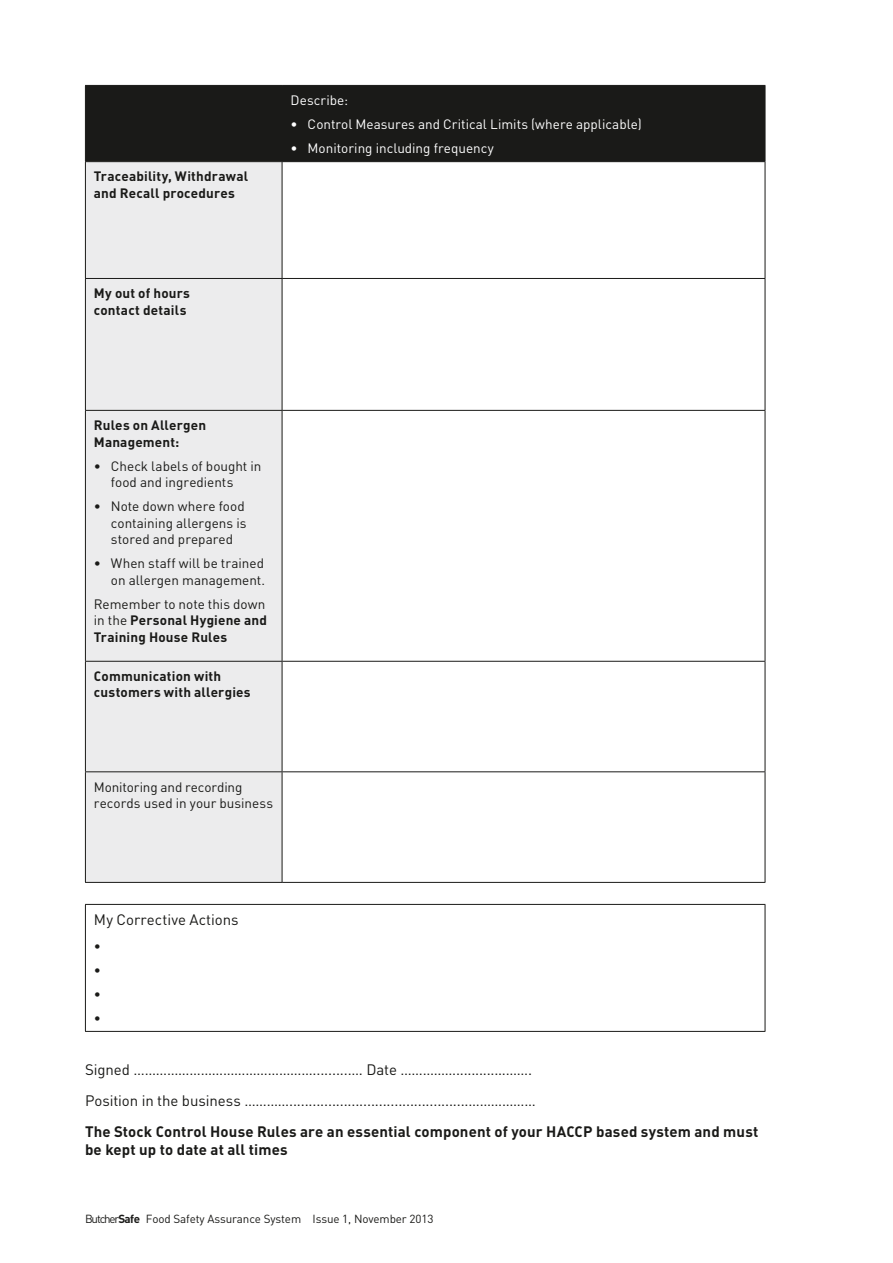
<style>
.page{position:relative;width:893px;height:1263px;background:#fff}
.page>*{position:absolute;margin:0;border:0;box-sizing:border-box;transform-origin:0 0}
.Normal_NO_INDENT{font:15px "DIN";letter-spacing:-.005em;color:#1a1a18}
.Normal_NO_INDENT-2{font:700 15px/18px "DIN";letter-spacing:.01em;color:#1a1a18}
.Box_Text{font:15px "DIN";color:#1a1a18}
.Table_Copy{font:700 13.5px/16.5px "DIN";letter-spacing:.015em;color:#1a1a18}
.Table_Copy-2{font:13.5px/16.5px "DIN";color:#1a1a18}
.Table_Copy-3{font:13.5px "DIN";color:#fff}
.t1{font:11.7px "DIN";letter-spacing:-.01em;color:#1a1a18}
.s1{font-weight:400}
.s2{font-weight:700}
</style>
<div class="page">
<div style="left:86px;top:86px;width:679px;height:75px;background:#1a1a18"></div>
<div style="left:86px;top:162px;width:196px;height:720px;background:#ececed"></div>
<hr style="left:282px;top:86px;width:1px;height:75px;background:#1a1a18">
<hr style="left:765px;top:86px;width:1px;height:75px;background:#1a1a18">
<hr style="left:85px;top:85px;width:197px;height:1px;background:#1a1a18">
<hr style="left:85px;top:86px;width:1px;height:75px;background:#1a1a18">
<hr style="left:282px;top:85px;width:483px;height:1px;background:#1a1a18">
<hr style="left:85px;top:161px;width:197px;height:1px;background:#1a1a18">
<hr style="left:85px;top:162px;width:1px;height:116px;background:#1a1a18">
<hr style="left:282px;top:161px;width:483px;height:1px;background:#1a1a18">
<hr style="left:282px;top:162px;width:1px;height:116px;background:#1a1a18">
<hr style="left:765px;top:162px;width:1px;height:116px;background:#1a1a18">
<hr style="left:85px;top:278px;width:197px;height:1px;background:#1a1a18">
<hr style="left:85px;top:279px;width:1px;height:131px;background:#1a1a18">
<hr style="left:282px;top:278px;width:483px;height:1px;background:#1a1a18">
<hr style="left:282px;top:279px;width:1px;height:131px;background:#1a1a18">
<hr style="left:765px;top:279px;width:1px;height:131px;background:#1a1a18">
<hr style="left:85px;top:410px;width:197px;height:1px;background:#1a1a18">
<hr style="left:85px;top:411px;width:1px;height:250px;background:#1a1a18">
<hr style="left:282px;top:410px;width:483px;height:1px;background:#1a1a18">
<hr style="left:282px;top:411px;width:1px;height:250px;background:#1a1a18">
<hr style="left:765px;top:411px;width:1px;height:250px;background:#1a1a18">
<hr style="left:85px;top:661px;width:197px;height:1px;background:#1a1a18">
<hr style="left:85px;top:662px;width:1px;height:109px;background:#1a1a18">
<hr style="left:282px;top:661px;width:483px;height:1px;background:#1a1a18">
<hr style="left:282px;top:662px;width:1px;height:109px;background:#1a1a18">
<hr style="left:765px;top:662px;width:1px;height:109px;background:#1a1a18">
<hr style="left:85px;top:771px;width:197px;height:1px;background:#1a1a18">
<hr style="left:85px;top:772px;width:1px;height:110px;background:#1a1a18">
<hr style="left:282px;top:771px;width:483px;height:1px;background:#1a1a18">
<hr style="left:282px;top:772px;width:1px;height:110px;background:#1a1a18">
<hr style="left:765px;top:772px;width:1px;height:110px;background:#1a1a18">
<hr style="left:85px;top:882px;width:197px;height:1px;background:#1a1a18">
<hr style="left:282px;top:882px;width:483px;height:1px;background:#1a1a18">
<hr style="left:85px;top:904px;width:680px;height:1px;background:#1a1a18">
<hr style="left:85px;top:905px;width:1px;height:126px;background:#1a1a18">
<hr style="left:765px;top:905px;width:1px;height:126px;background:#1a1a18">
<hr style="left:85px;top:1031px;width:680px;height:1px;background:#1a1a18">
<p class="Table_Copy" style="left:94px;top:168px;width:156px">Traceability, Withdrawal and Recall procedures</p>
<p class="Table_Copy" style="left:94px;top:284px;width:98px">My out of hours contact details</p>
<p class="Table_Copy-3" style="left:291px;top:91px;width:59px">Describe:</p>
<p class="Table_Copy-3" style="left:291px;top:115px;width:353px">• Control Measures and Critical Limits (where applicable)</p>
<p class="Table_Copy-3" style="left:291px;top:139px;width:205px">• Monitoring including frequency</p>
<p class="Table_Copy" style="left:94px;top:416px;width:114px">Rules on Allergen<br>Management:</p>
<p class="Table_Copy-2" style="left:111px;top:457px;width:152px;text-indent:-17px">• Check labels of bought in food and ingredients</p>
<p class="Table_Copy-2" style="left:111px;top:497px;width:137px;text-indent:-17px">• Note down where food containing allergens is stored and prepared</p>
<p class="Table_Copy-2" style="left:94px;top:554px;width:173px;text-align:right">• When staff will be trained on allergen management.</p>
<p class="Table_Copy" style="left:94px;top:595px;width:175px"><span class="s1">Remember to note this down in the</span> Personal Hygiene and<br>Training House Rules</p>
<p class="Table_Copy" style="left:94px;top:667px;width:158px">Communication with customers with allergies</p>
<p class="Table_Copy-2" style="left:94px;top:778px;width:181px">Monitoring and recording records used in your business</p>
<p class="Box_Text" style="left:94px;top:910px;width:146px">My Corrective Actions</p>
<p class="Table_Copy-2" style="left:94px;top:937px;width:9px">•</p>
<p class="Table_Copy-2" style="left:94px;top:961px;width:9px">•</p>
<p class="Table_Copy-2" style="left:94px;top:985px;width:9px">•</p>
<p class="Table_Copy-2" style="left:94px;top:1009px;width:9px">•</p>
<p class="Normal_NO_INDENT" style="left:85px;top:1060px;width:449px">Signed ………………………………………….........…. Date …………….............…….</p>
<p class="Normal_NO_INDENT" style="left:85px;top:1091px;width:452px">Position in the business …………..............................................………………</p>
<p class="Normal_NO_INDENT-2" style="left:85px;top:1122px;width:675px">The Stock Control House Rules are an essential component of your HACCP based system and must be kept up to date at all times</p>
<p class="t1" style="left:85px;top:1211px;width:350px">Butcher<span class="s2">Safe</span> Food Safety Assurance System Issue 1, November 2013</p>
</div>
